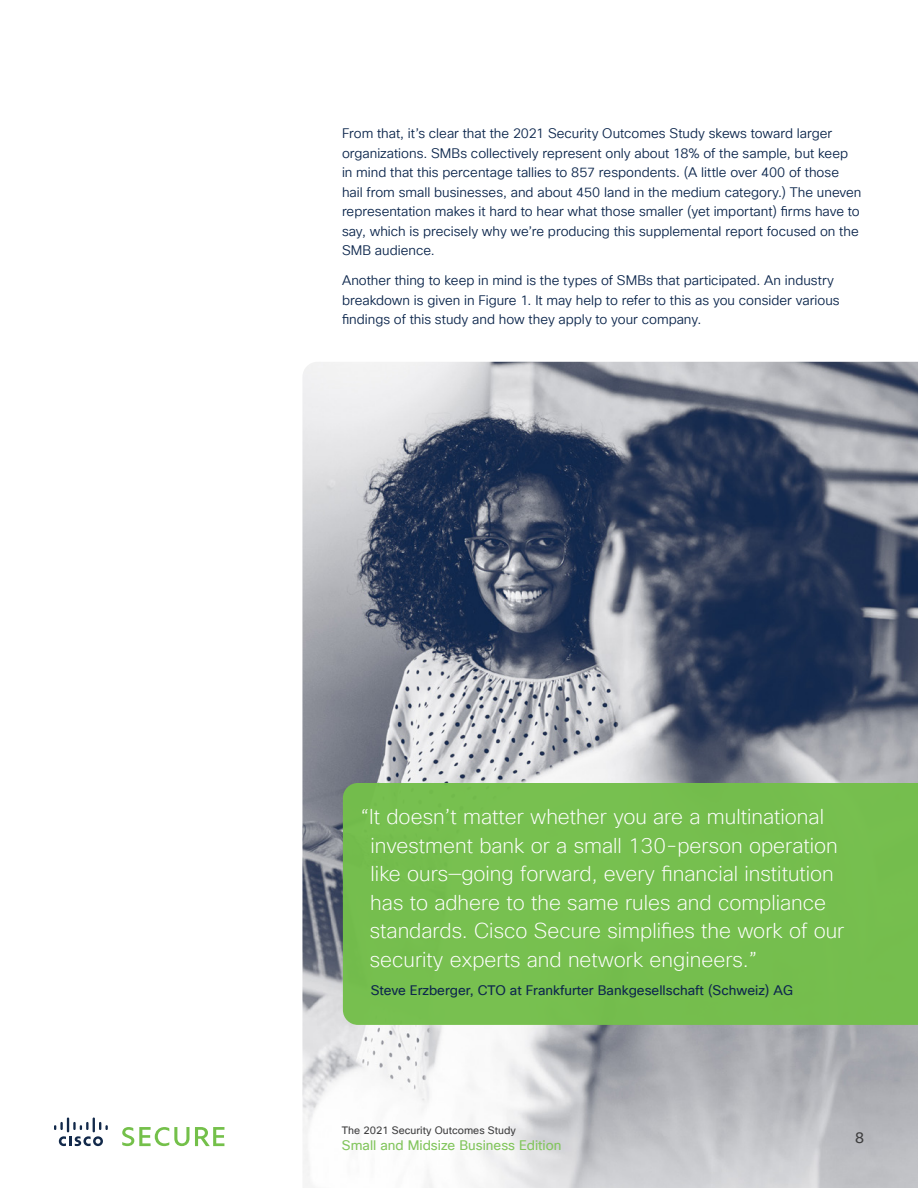
<style>
.page{position:relative;width:918px;height:1188px;background:#fff}
.page>*{position:absolute;margin:0;border:0;box-sizing:border-box;transform-origin:0 0}
.RPT_Call_Out_White_T{font:200 21px/28.5px "Cisco Sans TT";color:#fff}
.t1{font:15px "Cisco Sans TT";color:#3e3e3f}
.RPT_Body{font:13.5px/19.5px "Cisco Sans TT Light";color:#0d274d}
.Body_Midnight_-_9_13{font:13.5px "Cisco Sans TT";color:#0d274d}
.t2{font:13.5px "Cisco Sans TT";color:#82c55d}
.t3{font:10.5px "Cisco Sans TT";color:#3e3e3f}
</style>
<div class="page">
<img style="left:302px;top:362px;width:616px;height:826px">
<svg style="left:54px;top:1117px;width:54px;height:29px"></svg>
<svg style="left:122px;top:1127px;width:102px;height:19px"></svg>
<div style="left:343px;top:783px;width:575px;height:242px;background:#76bf4e"></div>
<p class="RPT_Body" style="left:342px;top:124px;width:521px">From that, it’s clear that the 2021 Security Outcomes Study skews toward larger organizations. SMBs collectively represent only about 18% of the sample, but keep in mind that this percentage tallies to 857 respondents. (A little over 400 of those hail from small businesses, and about 450 land in the medium category.) The uneven representation makes it hard to hear what those smaller (yet important) firms have to say, which is precisely why we’re producing this supplemental report focused on the SMB audience.</p>
<p class="RPT_Body" style="left:342px;top:271px;width:499px">Another thing to keep in mind is the types of SMBs that participated. An industry breakdown is given in Figure 1. It may help to refer to this as you consider various findings of this study and how they apply to your company.</p>
<p class="RPT_Call_Out_White_T" style="left:370px;top:803px;width:476px;text-indent:-9px">“It doesn’t matter whether you are a multinational investment bank or a small 130-person operation like ours—going forward, every financial institution has to adhere to the same rules and compliance standards. Cisco Secure simplifies the work of our security experts and network engineers.”</p>
<p class="Body_Midnight_-_9_13" style="left:371px;top:982px;width:424px">Steve Erzberger, CTO at Frankfurter Bankgesellschaft (Schweiz) AG</p>
<p class="t3" style="left:342px;top:1123px;width:175px">The 2021 Security Outcomes Study</p>
<p class="t2" style="left:342px;top:1137px;width:221px">Small and Midsize Business Edition</p>
<p class="t1" style="left:855px;top:1128px;width:10px">8</p>
</div>
